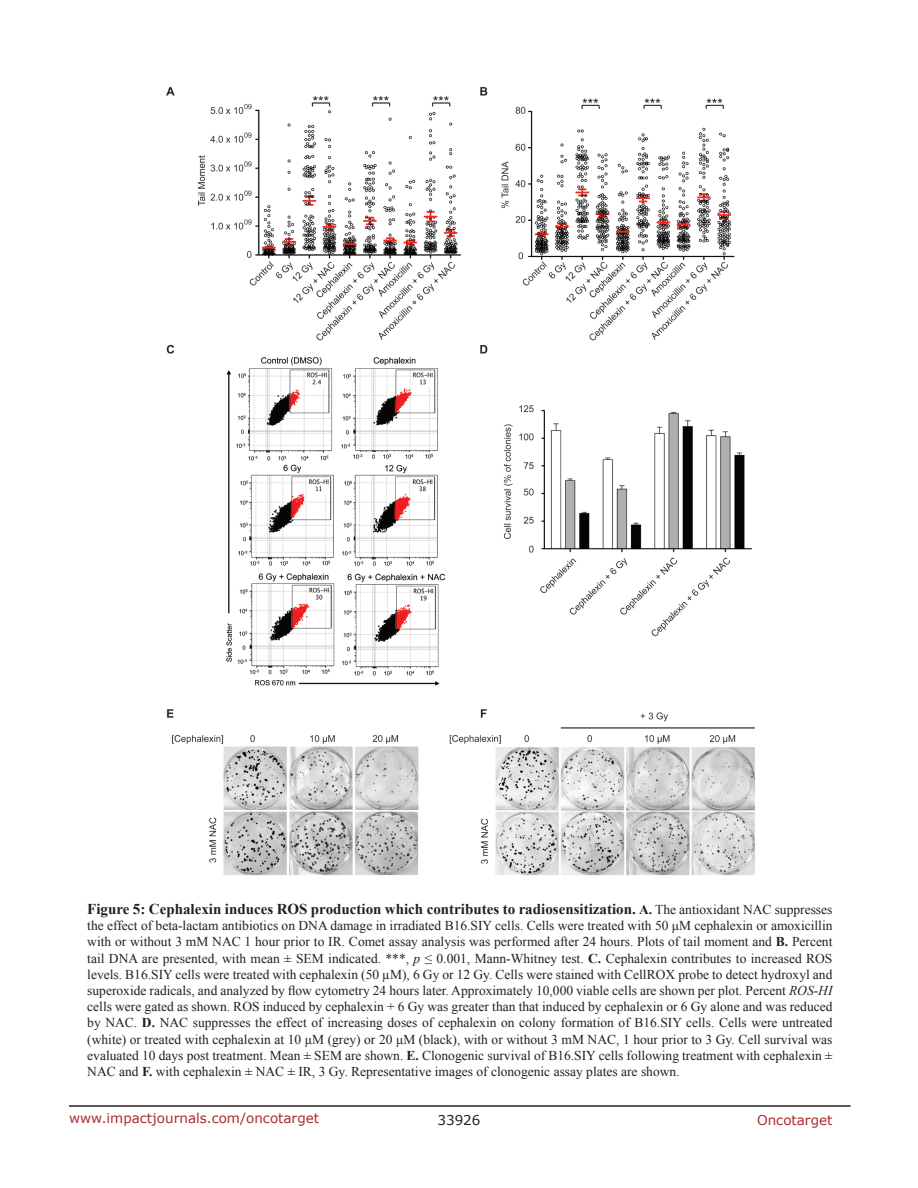
<style>
.page{position:relative;width:918px;height:1188px;background:#fff}
.page>*{position:absolute;margin:0;border:0;box-sizing:border-box;transform-origin:0 0}
.t1{font:700 15px "Times New Roman";color:#221f22}
.t2{font:13.5px/16.2px "Times New Roman";color:#221f22;text-align:justify}
.t3{font:13.5px "Verdana";color:#ac2b31}
.t4{font:13.5px "Verdana";color:#221f22}
.s1{font-size:13.5px}
.s2{font-weight:400;font-size:13.5px}
.s3{font-weight:700}
.s4{font-style:italic}
</style>
<div class="page">
<hr style="left:69px;top:1105px;width:781px;height:2px;background:#231f20">
<img style="left:166px;top:86px;width:589px;height:790px">
<p class="t1" style="left:87px;top:899px;width:747px">Figure 5: Cephalexin induces ROS production which contributes to radiosensitization. <span class="s1">A.</span> <span class="s2">The antioxidant NAC suppresses</span></p>
<p class="t2" style="left:87px;top:917px;width:747px">the effect of beta-lactam antibiotics on DNA damage in irradiated B16.SIY cells. Cells were treated with 50 μM cephalexin or amoxicillin with or without 3 mM NAC 1 hour prior to IR. Comet assay analysis was performed after 24 hours. Plots of tail moment and <span class="s3">B.</span> Percent tail DNA are presented, with mean ± SEM indicated. ***, <span class="s4">p</span> ≤ 0.001, Mann-Whitney test. <span class="s3">C.</span> Cephalexin contributes to increased ROS levels. B16.SIY cells were treated with cephalexin (50 µM), 6 Gy or 12 Gy. Cells were stained with CellROX probe to detect hydroxyl and superoxide radicals, and analyzed by flow cytometry 24 hours later. Approximately 10,000 viable cells are shown per plot. Percent <span class="s4">ROS-HI </span>cells were gated as shown. ROS induced by cephalexin + 6 Gy was greater than that induced by cephalexin or 6 Gy alone and was reduced by NAC. <span class="s3">D.</span> NAC suppresses the effect of increasing doses of cephalexin on colony formation of B16.SIY cells. Cells were untreated (white) or treated with cephalexin at 10 μM (grey) or 20 μM (black), with or without 3 mM NAC, 1 hour prior to 3 Gy. Cell survival was evaluated 10 days post treatment. Mean ± SEM are shown. <span class="s3">E.</span> Clonogenic survival of B16.SIY cells following treatment with cephalexin ± NAC and <span class="s3">F.</span> with cephalexin ± NAC ± IR, 3 Gy. Representative images of clonogenic assay plates are shown.</p>
<p class="t3" style="left:69px;top:1109px;width:252px">www.impactjournals.com/oncotarget</p>
<p class="t4" style="left:438px;top:1111px;width:44px">33926</p>
<p class="t3" style="left:757px;top:1111px;width:77px">Oncotarget</p>
</div>
